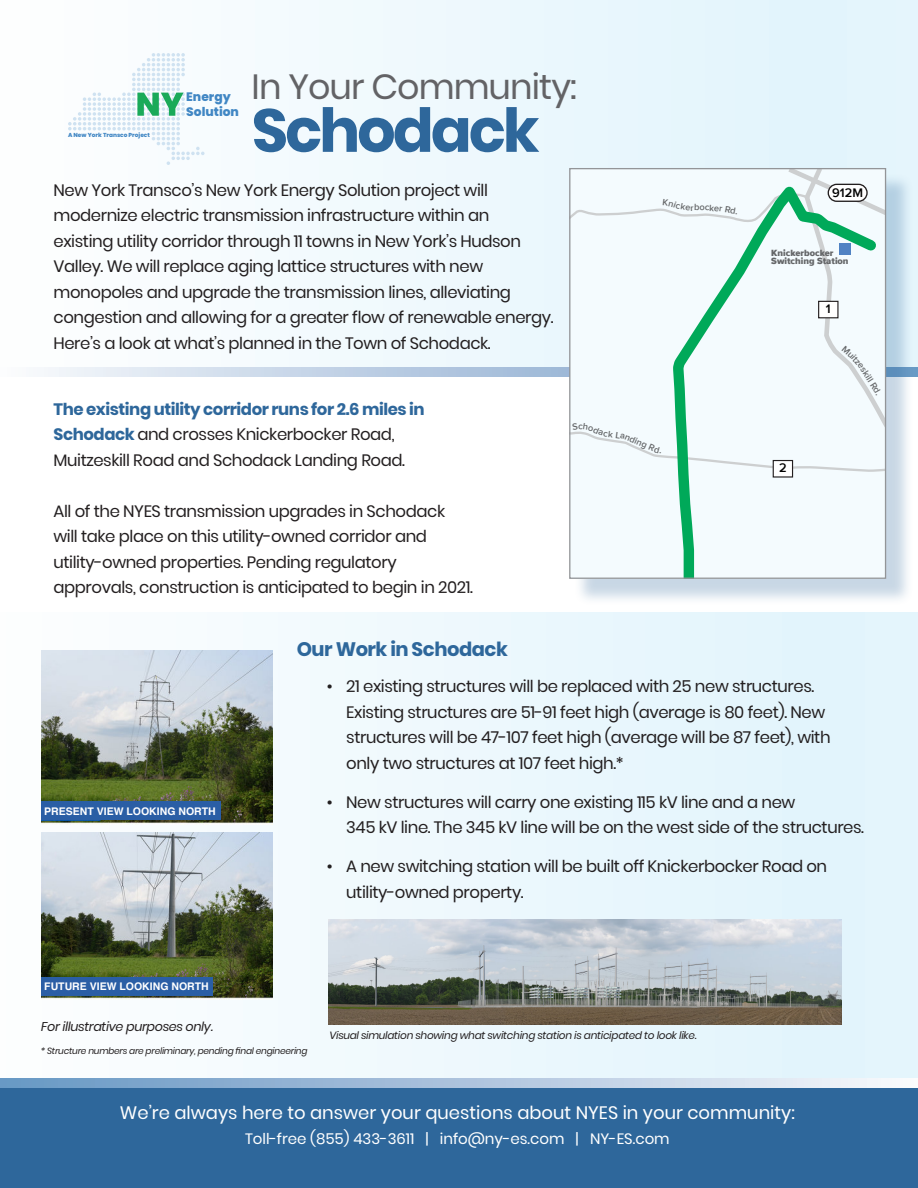
<style>
.page{position:relative;width:918px;height:1188px;background:#fff}
.page>*{position:absolute;margin:0;border:0;box-sizing:border-box;transform-origin:0 0}
.t1{font:700 60.45px "Poppins";letter-spacing:-.05em;color:#2e679b}
.t2{font:34.95px "Poppins";letter-spacing:-.025em;color:#636366}
.t3{font:700 19.5px "Poppins";letter-spacing:-.025em;color:#2e679b}
.t4{font:18px "Poppins";color:#fff}
.t5{font:16.5px/25.5px "Poppins";letter-spacing:-.025em;color:#231f20}
.t6{font:700 16.5px "Poppins";letter-spacing:-.025em;color:#2e679b}
.t7{font:15px "Poppins";color:#fff}
.t8{font:italic 12.75px "Poppins";letter-spacing:-.025em;color:#231f20}
.t9{font:600 12.75px "Proxima Nova";color:#000}
.t10{font:800 12.3px/14.7px "Poppins";color:#4187c4}
.t11{font:italic 10.5px "Poppins";letter-spacing:-.025em;color:#231f20}
.t12{font:700 10.5px "Helvetica";color:#fff}
.t13{font:900 9.3px/8.1px "Proxima Nova";color:#656769}
.t14{font:600 9.3px "Proxima Nova";color:#656769}
.t15{font:italic 9px "Poppins";letter-spacing:-.025em;color:#231f20}
.t16{font:800 5.85px "Poppins";color:#4187c4}
.s1{font-weight:700;color:#2e679b}
</style>
<div class="page">
<div style="left:0;top:612px;width:918px;height:467px;background:linear-gradient(to right,#fcfdfe,#dff3fb)"></div>
<div style="left:0;top:0;width:918px;height:372px;background:linear-gradient(to right,#fdfeff,#dff2fb)"></div>
<svg style="left:68px;top:53px;width:137px;height:112px"></svg>
<img style="left:41px;top:650px;width:231px;height:174px">
<img style="left:41px;top:832px;width:231px;height:167px">
<svg style="left:0;top:368px;width:918px;height:9px;background:#c9d8e9"></svg>
<div style="left:574px;top:173px;width:339px;height:433px;background:#2e679b;opacity:.26"></div>
<div style="left:0;top:1088px;width:918px;height:100px;background:#2e679b"></div>
<svg style="left:0;top:1079px;width:881px;height:9px;background:#aac3dd"></svg>
<img style="left:328px;top:920px;width:513px;height:104px">
<div style="left:41px;top:801px;width:179px;height:19px;background:#2a5ea5"></div>
<div style="left:41px;top:977px;width:172px;height:19px;background:#2a5ea5"></div>
<svg style="left:570px;top:169px;width:316px;height:409px"></svg>
<p class="t2" style="left:252px;top:66px;width:327px">In Your Community:</p>
<p class="t1" style="left:252px;top:96px;width:289px">Schodack</p>
<p class="t5" style="left:54px;top:177px;width:437px">New York Transco’s New York Energy Solution project will modernize electric transmission infrastructure within an</p>
<p class="t5" style="left:54px;top:228px;width:502px">existing utility corridor through 11 towns in New York’s Hudson Valley. We will replace aging lattice structures with new monopoles and upgrade the transmission lines, alleviating congestion and allowing for a greater flow of renewable energy.<br>Here’s a look at what’s planned in the Town of Schodack.</p>
<p class="t10" style="left:186px;top:91px;width:54px">Energy<br>Solution</p>
<p class="t16" style="left:68px;top:131px;width:83px">A New York Transco Project</p>
<p class="t6" style="left:54px;top:400px;width:373px">The existing utility corridor runs for 2.6 miles in</p>
<p class="t5" style="left:54px;top:422px;width:343px"><span class="s1">Schodack</span> and crosses Knickerbocker Road,</p>
<p class="t5" style="left:54px;top:448px;width:353px">Muitzeskill Road and Schodack Landing Road.</p>
<p class="t5" style="left:54px;top:499px;width:393px">All of the NYES transmission upgrades in Schodack</p>
<p class="t5" style="left:54px;top:524px;width:375px">will take place on this utility-owned corridor and</p>
<p class="t5" style="left:54px;top:550px;width:345px">utility-owned properties. Pending regulatory</p>
<p class="t5" style="left:54px;top:575px;width:421px">approvals, construction is anticipated to begin in 2021.</p>
<p class="t14" style="left:638px;top:434px;width:23px;rotate:24deg">ing R</p>
<p class="t9" style="left:832px;top:184px;width:32px">912M</p>
<p class="t13" style="left:771px;top:249px;width:79px">Knickerbocker<br>Switching Station</p>
<p class="t9" style="left:779px;top:459px;width:9px">2</p>
<p class="t9" style="left:826px;top:300px;width:6px">1</p>
<p class="t14" style="left:871px;top:368px;width:13px;rotate:58deg">kill</p>
<p class="t12" style="left:44px;top:802px;width:173px">PRESENT VIEW LOOKING NORTH</p>
<p class="t12" style="left:44px;top:978px;width:166px">FUTURE VIEW LOOKING NORTH</p>
<p class="t8" style="left:41px;top:1019px;width:173px">For illustrative purposes only.</p>
<p class="t3" style="left:297px;top:638px;width:213px">Our Work in Schodack</p>
<p class="t5" style="left:346px;top:674px;width:486px;text-indent:-20px">• 21 existing structures will be replaced with 25 new structures.<br>Existing structures are 51-91 feet high (average is 80 feet). New structures will be 47-107 feet high (average will be 87 feet), with</p>
<p class="t5" style="left:346px;top:750px;width:279px">only two structures at 107 feet high.*</p>
<p class="t5" style="left:327px;top:789px;width:470px">• New structures will carry one existing 115 kV line and a new</p>
<p class="t5" style="left:346px;top:815px;width:519px">345 kV line. The 345 kV line will be on the west side of the structures.</p>
<p class="t5" style="left:327px;top:854px;width:502px">• A new switching station will be built off Knickerbocker Road on</p>
<p class="t5" style="left:346px;top:879px;width:179px">utility-owned property.</p>
<p class="t11" style="left:329px;top:1029px;width:369px">Visual simulation showing what switching station is anticipated to look like.</p>
<p class="t15" style="left:41px;top:1046px;width:268px">* Structure numbers are preliminary, pending final engineering</p>
<p class="t4" style="left:120px;top:1102px;width:676px">We’re always here to answer your questions about NYES in your community:</p>
<p class="t7" style="left:245px;top:1130px;width:426px">Toll-free (855) 433-3611 | info@ny-es.com | NY-ES.com</p>
</div>
